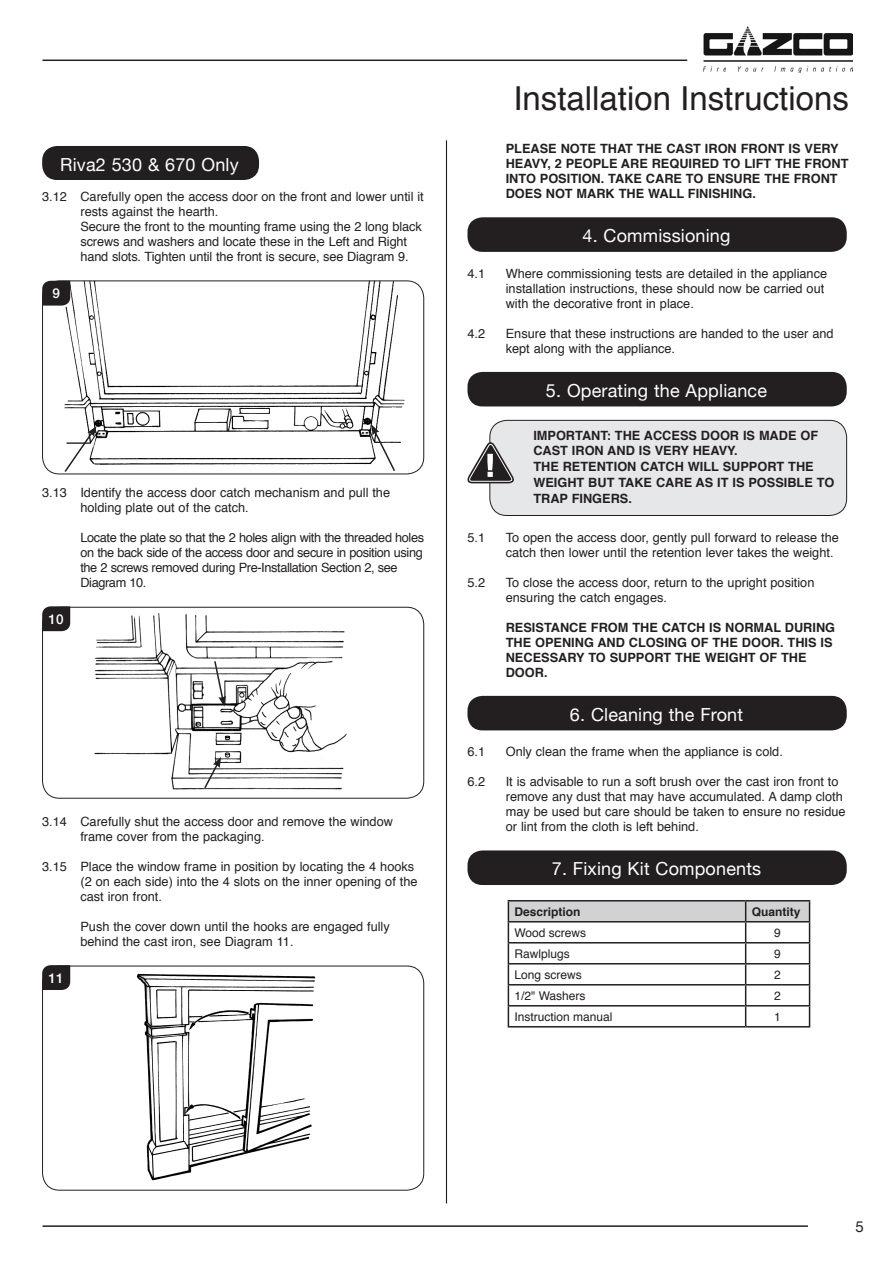
<style>
.page{position:relative;width:893px;height:1263px;background:#fff}
.page>*{position:absolute;margin:0;border:0;box-sizing:border-box;transform-origin:0 0}
.t1{font:33px "Helvetica";color:#231f20}
.t2{font:18px "Helvetica Neue";letter-spacing:.01em;color:#fff}
.t3{font:15px "Helvetica Neue";color:#231f20}
.t4{font:500 13.5px "Helvetica Neue";color:#fff}
.Body_copy{font:12.75px/15px "Helvetica";color:#231f20}
.Body_copy-2{font:700 12.75px/15px "Helvetica";color:#231f20}
.Body_copy-3{font:12.75px/15px "Helvetica";letter-spacing:-.03em;color:#231f20}
.t5{font:12px "Helvetica";color:#231f20}
.t6{font:700 12px "Helvetica";color:#231f20}
</style>
<div class="page">
<hr style="left:43px;top:1225px;width:765px;height:2px;background:#231f20">
<hr style="left:446px;top:140px;width:1px;height:1063px;background:#231f20">
<hr style="left:43px;top:60px;width:644px;height:1px;background:#231f20">
<img style="left:704px;top:27px;width:149px;height:45px">
<div style="left:42px;top:146px;width:217px;height:34px;background:#231f20;border-radius:15px"></div>
<img style="left:64px;top:282px;width:345px;height:190px">
<div style="left:42px;top:280px;width:382px;height:194px;border:1px solid #231f20;border-radius:17px"></div>
<svg style="left:42px;top:281px;width:28px;height:25px"></svg>
<svg style="left:63px;top:426px;width:34px;height:48px"></svg>
<svg style="left:371px;top:424px;width:25px;height:49px"></svg>
<img style="left:94px;top:613px;width:253px;height:177px">
<div style="left:42px;top:607px;width:382px;height:191px;border:1px solid #231f20;border-radius:17px"></div>
<svg style="left:42px;top:606px;width:28px;height:25px"></svg>
<svg style="left:203px;top:757px;width:18px;height:33px"></svg>
<svg style="left:213px;top:659px;width:13px;height:48px"></svg>
<img style="left:136px;top:973px;width:180px;height:208px">
<div style="left:42px;top:966px;width:382px;height:224px;border:1px solid #231f20;border-radius:17px"></div>
<svg style="left:42px;top:965px;width:28px;height:25px"></svg>
<div style="left:467px;top:217px;width:380px;height:35px;background:#231f20;border-radius:15px"></div>
<div style="left:467px;top:372px;width:380px;height:34px;background:#231f20;border-radius:15px"></div>
<div style="left:490px;top:420px;width:357px;height:95px;background:#e6e7e9;border-radius:17px"></div>
<div style="left:489px;top:420px;width:358px;height:96px;border:1px solid #231f20;border-radius:17px"></div>
<svg style="left:467px;top:438px;width:47px;height:45px"></svg>
<div style="left:467px;top:696px;width:380px;height:34px;background:#231f20;border-radius:15px"></div>
<div style="left:467px;top:850px;width:380px;height:35px;background:#231f20;border-radius:15px"></div>
<hr style="left:508px;top:900px;width:238px;height:1px;background:#231f20">
<hr style="left:746px;top:900px;width:64px;height:1px;background:#231f20">
<svg style="left:508px;top:901px;width:302px;height:125px"></svg>
<hr style="left:508px;top:1026px;width:238px;height:1px;background:#231f20">
<hr style="left:746px;top:1026px;width:64px;height:1px;background:#231f20">
<p class="t2" style="left:60px;top:149px;width:180px">Riva2 530 &amp; 670 Only</p>
<p class="Body_copy" style="left:80px;top:190px;width:345px;text-indent:-38px">3.12 Carefully open the access door on the front and lower until it rests against the hearth.</p>
<p class="Body_copy" style="left:80px;top:220px;width:343px">Secure the front to the mounting frame using the 2 long black screws and washers and locate these in the Left and Right hand slots. Tighten until the front is secure, see Diagram 9.</p>
<p class="t4" style="left:52px;top:283px;width:9px">9</p>
<p class="Body_copy" style="left:80px;top:486px;width:311px;text-indent:-38px">3.13 Identify the access door catch mechanism and pull the holding plate out of the catch.</p>
<p class="Body_copy-3" style="left:80px;top:531px;width:345px">Locate the plate so that the 2 holes align with the threaded holes on the back side of the access door and secure in position using the 2 screws removed during Pre-Installation Section 2, see Diagram 10.</p>
<p class="t4" style="left:49px;top:608px;width:17px">10</p>
<p class="Body_copy" style="left:80px;top:814px;width:314px;text-indent:-38px">3.14 Carefully shut the access door and remove the window frame cover from the packaging.</p>
<p class="Body_copy" style="left:80px;top:859px;width:339px;text-indent:-38px">3.15 Place the window frame in position by locating the 4 hooks (2 on each side) into the 4 slots on the inner opening of the cast iron front.</p>
<p class="Body_copy" style="left:80px;top:919px;width:311px">Push the cover down until the hooks are engaged fully behind the cast iron, see Diagram 11.</p>
<p class="t4" style="left:49px;top:967px;width:17px">11</p>
<p class="t1" style="left:513px;top:73px;width:337px">Installation Instructions</p>
<p class="Body_copy-2" style="left:506px;top:141px;width:344px">PLEASE NOTE THAT THE CAST IRON FRONT IS VERY HEAVY, 2 PEOPLE ARE REQUIRED TO LIFT THE FRONT INTO POSITION. TAKE CARE TO ENSURE THE FRONT DOES NOT MARK THE WALL FINISHING.</p>
<p class="t2" style="left:582px;top:220px;width:149px">4. Commissioning</p>
<p class="Body_copy" style="left:467px;top:266px;width:19px">4.1</p>
<p class="Body_copy" style="left:506px;top:266px;width:323px">Where commissioning tests are detailed in the appliance installation instructions, these should now be carried out with the decorative front in place.</p>
<p class="Body_copy" style="left:467px;top:326px;width:19px">4.2</p>
<p class="Body_copy" style="left:506px;top:326px;width:329px">Ensure that these instructions are handed to the user and kept along with the appliance.</p>
<p class="t2" style="left:546px;top:375px;width:223px">5. Operating the Appliance</p>
<p class="Body_copy-2" style="left:533px;top:427px;width:302px;line-height:15.8px">IMPORTANT: THE ACCESS DOOR IS MADE OF<br>CAST IRON AND IS VERY HEAVY.<br>THE RETENTION CATCH WILL SUPPORT THE<br>WEIGHT BUT TAKE CARE AS IT IS POSSIBLE TO<br>TRAP FINGERS.</p>
<p class="Body_copy" style="left:467px;top:530px;width:19px">5.1</p>
<p class="Body_copy" style="left:506px;top:530px;width:335px">To open the access door, gently pull forward to release the catch then lower until the retention lever takes the weight.</p>
<p class="Body_copy" style="left:467px;top:575px;width:19px">5.2</p>
<p class="Body_copy" style="left:506px;top:575px;width:310px">To close the access door, return to the upright position ensuring the catch engages.</p>
<p class="Body_copy-2" style="left:506px;top:620px;width:331px">RESISTANCE FROM THE CATCH IS NORMAL DURING<br>THE OPENING AND CLOSING OF THE DOOR. THIS IS<br>NECESSARY TO SUPPORT THE WEIGHT OF THE<br>DOOR.</p>
<p class="t2" style="left:570px;top:699px;width:175px">6. Cleaning the Front</p>
<p class="Body_copy" style="left:467px;top:745px;width:19px">6.1</p>
<p class="Body_copy" style="left:506px;top:745px;width:279px">Only clean the frame when the appliance is cold.</p>
<p class="Body_copy" style="left:467px;top:775px;width:19px">6.2</p>
<p class="Body_copy" style="left:506px;top:775px;width:341px">It is advisable to run a soft brush over the cast iron front to remove any dust that may have accumulated. A damp cloth may be used but care should be taken to ensure no residue or lint from the cloth is left behind.</p>
<p class="t2" style="left:552px;top:853px;width:211px">7. Fixing Kit Components</p>
<p class="t6" style="left:514px;top:902px;width:68px">Description</p>
<p class="t6" style="left:752px;top:902px;width:50px">Quantity</p>
<p class="t5" style="left:514px;top:923px;width:73px">Wood screws</p>
<p class="t5" style="left:774px;top:923px;width:8px">9</p>
<p class="t5" style="left:514px;top:944px;width:57px">Rawlplugs</p>
<p class="t5" style="left:774px;top:944px;width:8px">9</p>
<p class="t5" style="left:514px;top:965px;width:69px">Long screws</p>
<p class="t5" style="left:774px;top:965px;width:8px">2</p>
<p class="t5" style="left:514px;top:986px;width:73px">1/2" Washers</p>
<p class="t5" style="left:774px;top:986px;width:8px">2</p>
<p class="t5" style="left:514px;top:1007px;width:100px">Instruction manual</p>
<p class="t5" style="left:774px;top:1007px;width:8px">1</p>
<p class="t3" style="left:855px;top:1214px;width:10px">5</p>
</div>
